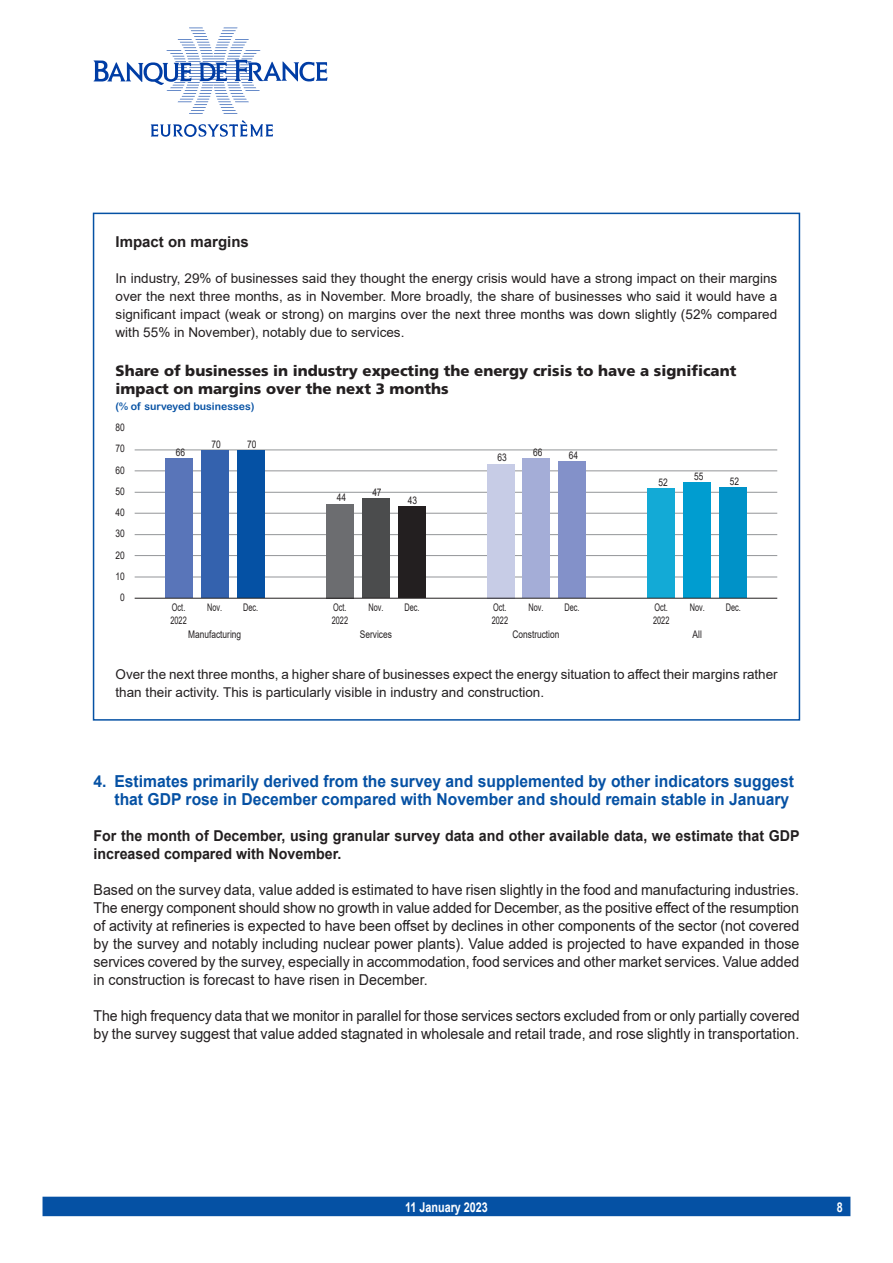
<style>
.page{position:relative;width:893px;height:1263px;background:#fff}
.page>*{position:absolute;margin:0;border:0;box-sizing:border-box;transform-origin:0 0}
.t1{font:700 16.5px/18px "Arial";color:#0551a4;text-align:right;scale:.95 1}
.t2{font:15px/18px "Arial";color:#231f20;text-align:justify;scale:.95 1}
.t3{font:15px/18px "Arial";color:#231f20;scale:.94 1}
.t4{font:700 15px/18px "Arial";color:#231f20;scale:.95 1}
.t5{font:900 15px/18px "Frutiger LT Std";color:#231f20}
.t6{font:700 15px "Arial";color:#231f20}
.t7{font:13.5px/18px "Arial";color:#231f20;text-align:justify}
.t8{font:700 13.5px "Arial";color:#fff;scale:.8 1}
.t9{font:10.5px "Arial";color:#231f20;scale:.8 1}
.t10{font:10.5px/12.6px "Arial";color:#231f20;scale:.7 1}
.t11{font:10.5px "Arial Rounded MT Bold";color:#0551a4}
</style>
<div class="page">
<div style="left:43px;top:1197px;width:807px;height:19px;background:#0551a4"></div>
<svg style="left:94px;top:28px;width:233px;height:86px"></svg>
<svg style="left:151px;top:120px;width:122px;height:17px"></svg>
<hr style="left:135px;top:577px;width:642px;height:1px;background:#939598">
<hr style="left:135px;top:555px;width:642px;height:1px;background:#939598">
<hr style="left:135px;top:534px;width:642px;height:1px;background:#939598">
<hr style="left:135px;top:513px;width:642px;height:1px;background:#939598">
<hr style="left:135px;top:492px;width:642px;height:1px;background:#939598">
<hr style="left:135px;top:471px;width:642px;height:1px;background:#939598">
<hr style="left:135px;top:450px;width:642px;height:1px;background:#939598">
<div style="left:165px;top:458px;width:28px;height:140px;background:#5975b9"></div>
<div style="left:326px;top:504px;width:28px;height:94px;background:#6c6d70"></div>
<div style="left:487px;top:464px;width:28px;height:134px;background:#c7cce6"></div>
<div style="left:647px;top:488px;width:28px;height:110px;background:#13aad6"></div>
<div style="left:201px;top:451px;width:28px;height:147px;background:#3462ae"></div>
<div style="left:362px;top:499px;width:28px;height:99px;background:#4b4c4d"></div>
<div style="left:522px;top:459px;width:28px;height:139px;background:#a4add7"></div>
<div style="left:683px;top:482px;width:28px;height:116px;background:#009dd0"></div>
<div style="left:237px;top:451px;width:28px;height:147px;background:#0551a4"></div>
<div style="left:398px;top:507px;width:28px;height:91px;background:#231f20"></div>
<div style="left:558px;top:462px;width:28px;height:136px;background:#8391c9"></div>
<div style="left:719px;top:488px;width:28px;height:110px;background:#0092c8"></div>
<hr style="left:135px;top:598px;width:642px;height:1px;background:#231f20">
<div style="left:93px;top:213px;width:707px;height:508px;border:2px solid #0551a4"></div>
<p class="t6" style="left:116px;top:231px;width:135px">Impact on margins</p>
<p class="t7" style="left:116px;top:269px;width:663px">In industry, 29% of businesses said they thought the energy crisis would have a strong impact on their margins over the next three months, as in November. More broadly, the share of businesses who said it would have a significant impact (weak or strong) on margins over the next three months was down slightly (52% compared with 55% in November), notably due to services.</p>
<p class="t5" style="left:116px;top:361px;width:622px">Share of businesses in industry expecting the energy crisis to have a significant impact on margins over the next 3 months</p>
<p class="t11" style="left:116px;top:400px;width:140px">(% of surveyed businesses)</p>
<p class="t9" style="left:116px;top:420px;width:13px">80</p>
<p class="t9" style="left:116px;top:442px;width:13px">70</p>
<p class="t9" style="left:116px;top:463px;width:13px">60</p>
<p class="t9" style="left:116px;top:484px;width:13px">50</p>
<p class="t9" style="left:116px;top:505px;width:13px">40</p>
<p class="t9" style="left:116px;top:526px;width:13px">30</p>
<p class="t9" style="left:116px;top:548px;width:13px">20</p>
<p class="t9" style="left:116px;top:569px;width:13px">10</p>
<p class="t9" style="left:120px;top:590px;width:7px">0</p>
<p class="t9" style="left:176px;top:445px;width:13px">66</p>
<p class="t9" style="left:211px;top:437px;width:13px">70</p>
<p class="t9" style="left:247px;top:437px;width:13px">70</p>
<p class="t9" style="left:337px;top:490px;width:13px">44</p>
<p class="t9" style="left:372px;top:485px;width:13px">47</p>
<p class="t9" style="left:408px;top:493px;width:13px">43</p>
<p class="t9" style="left:498px;top:450px;width:13px">63</p>
<p class="t9" style="left:533px;top:445px;width:13px">66</p>
<p class="t9" style="left:569px;top:448px;width:13px">64</p>
<p class="t9" style="left:658px;top:475px;width:13px">52</p>
<p class="t9" style="left:694px;top:469px;width:13px">55</p>
<p class="t9" style="left:730px;top:474px;width:13px">52</p>
<p class="t10" style="left:170px;top:601px;width:25px">Oct.<br>2022</p>
<p class="t10" style="left:207px;top:601px;width:23px">Nov.</p>
<p class="t10" style="left:243px;top:601px;width:23px">Dec.</p>
<p class="t10" style="left:332px;top:601px;width:25px">Oct.<br>2022</p>
<p class="t10" style="left:368px;top:601px;width:23px">Nov.</p>
<p class="t10" style="left:404px;top:601px;width:23px">Dec.</p>
<p class="t10" style="left:492px;top:601px;width:25px">Oct.<br>2022</p>
<p class="t10" style="left:528px;top:601px;width:23px">Nov.</p>
<p class="t10" style="left:564px;top:601px;width:23px">Dec.</p>
<p class="t10" style="left:653px;top:601px;width:25px">Oct.<br>2022</p>
<p class="t10" style="left:690px;top:601px;width:23px">Nov.</p>
<p class="t10" style="left:726px;top:601px;width:23px">Dec.</p>
<p class="t9" style="left:188px;top:627px;width:68px">Manufacturing</p>
<p class="t9" style="left:360px;top:627px;width:42px">Services</p>
<p class="t9" style="left:512px;top:627px;width:60px">Construction</p>
<p class="t9" style="left:693px;top:627px;width:13px">All</p>
<p class="t7" style="left:116px;top:665px;width:664px">Over the next three months, a higher share of businesses expect the energy situation to affect their margins rather than their activity. This is particularly visible in industry and construction.</p>
<p class="t1" style="left:94px;top:772px;width:739px">4. Estimates primarily derived from the survey and supplemented by other indicators suggest that GDP rose in December compared with November and should remain stable in January</p>
<p class="t4" style="left:94px;top:827px;width:745px">For the month of December, using granular survey data and other available data, we estimate that GDP increased compared with November.</p>
<p class="t2" style="left:94px;top:881px;width:745px">Based on the survey data, value added is estimated to have risen slightly in the food and manufacturing industries.<br>The energy component should show no growth in value added for December, as the positive effect of the resumption of activity at refineries is expected to have been offset by declines in other components of the sector (not covered by the survey and notably including nuclear power plants). Value added is projected to have expanded in those services covered by the survey, especially in accommodation, food services and other market services. Value added in construction is forecast to have risen in December.</p>
<p class="t3" style="left:94px;top:1007px;width:753px">The high frequency data that we monitor in parallel for those services sectors excluded from or only partially covered by the survey suggest that value added stagnated in wholesale and retail trade, and rose slightly in transportation.</p>
<p class="t8" style="left:405px;top:1197px;width:105px">11 January 2023</p>
<p class="t8" style="left:837px;top:1197px;width:9px">8</p>
</div>
